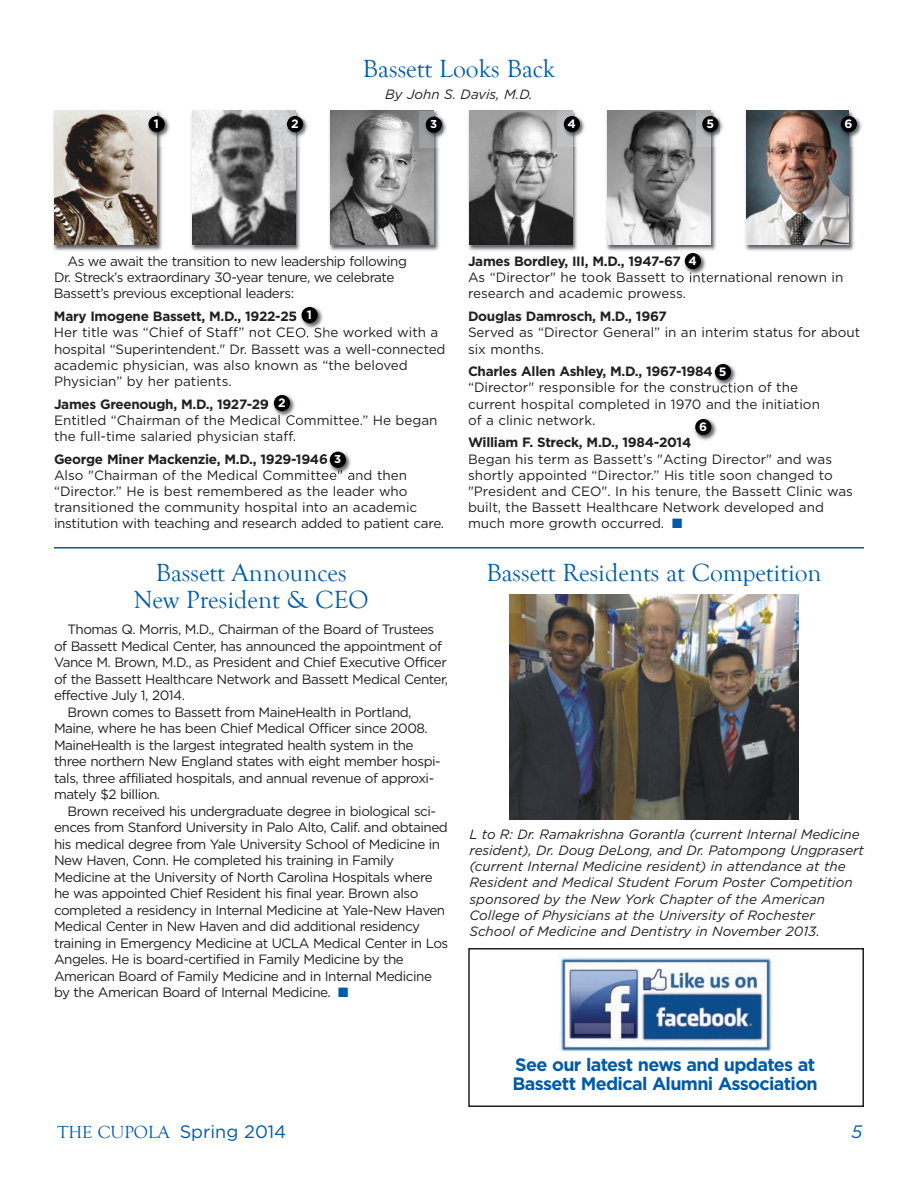
<style>
.page{position:relative;width:918px;height:1188px;background:#fff}
.page>*{position:absolute;margin:0;border:0;box-sizing:border-box;transform-origin:0 0}
.t1{font:25.5px/27px "Goudy Old Style T";color:#015ba9;text-align:center}
.t2{font:700 18px/19.5px "Gotham";letter-spacing:-.035em;color:#015ba9}
.t3{font:18px "Gotham";color:#015ba9}
.t4{font:italic 18px "Gotham";color:#015ba9}
.t5{font:13.5px/16.2px "Gotham";letter-spacing:-.035em;color:#231f20}
.t6{font:13.5px/16.2px "Gotham";color:#231f20}
.t7{font:italic 13.5px/16.2px "Gotham";color:#231f20}
.t8{font:700 13.5px "Gotham";letter-spacing:-.02em;color:#231f20}
.t9{font:700 12.15px "Gotham";color:#fff}
.t10{font:700 11.4px "Gotham";color:#fff}
.s1{color:#015ba9}
.s2{font-family:"Goudy Old Style T"}
</style>
<div class="page">
<img style="left:510px;top:595px;width:288px;height:225px">
<div style="left:468px;top:948px;width:396px;height:159px;border:2px solid #231f20"></div>
<img style="left:560px;top:956px;width:215px;height:95px">
<img style="left:53px;top:110px;width:109px;height:141px">
<img style="left:54px;top:110px;width:103px;height:134px">
<img style="left:191px;top:110px;width:109px;height:141px">
<img style="left:192px;top:110px;width:103px;height:134px">
<img style="left:329px;top:110px;width:110px;height:141px">
<img style="left:331px;top:110px;width:102px;height:134px">
<img style="left:468px;top:110px;width:109px;height:141px">
<img style="left:469px;top:110px;width:103px;height:134px">
<img style="left:606px;top:110px;width:110px;height:141px">
<img style="left:608px;top:110px;width:103px;height:134px">
<img style="left:745px;top:110px;width:109px;height:141px">
<img style="left:746px;top:110px;width:103px;height:134px">
<img style="left:834px;top:111px;width:28px;height:36px">
<div style="left:841px;top:116px;width:16px;height:16px;background:#000;border-radius:50%"></div>
<img style="left:689px;top:418px;width:28px;height:30px">
<div style="left:695px;top:419px;width:16px;height:16px;background:#000;border-radius:50%"></div>
<img style="left:696px;top:111px;width:27px;height:36px">
<div style="left:702px;top:116px;width:16px;height:16px;background:#000;border-radius:50%"></div>
<img style="left:709px;top:363px;width:33px;height:30px">
<div style="left:715px;top:364px;width:16px;height:16px;background:#000;border-radius:50%"></div>
<img style="left:558px;top:111px;width:27px;height:36px">
<div style="left:564px;top:116px;width:16px;height:16px;background:#000;border-radius:50%"></div>
<img style="left:679px;top:248px;width:33px;height:35px">
<div style="left:685px;top:253px;width:16px;height:16px;background:#000;border-radius:50%"></div>
<img style="left:419px;top:111px;width:28px;height:36px">
<div style="left:426px;top:117px;width:16px;height:16px;background:#000;border-radius:50%"></div>
<img style="left:324px;top:451px;width:33px;height:29px">
<div style="left:330px;top:452px;width:16px;height:16px;background:#000;border-radius:50%"></div>
<img style="left:281px;top:111px;width:27px;height:36px">
<div style="left:287px;top:116px;width:16px;height:16px;background:#000;border-radius:50%"></div>
<img style="left:268px;top:394px;width:33px;height:31px">
<div style="left:274px;top:395px;width:16px;height:16px;background:#000;border-radius:50%"></div>
<img style="left:142px;top:111px;width:28px;height:36px">
<div style="left:149px;top:116px;width:16px;height:16px;background:#000;border-radius:50%"></div>
<img style="left:295px;top:306px;width:33px;height:32px">
<div style="left:302px;top:307px;width:16px;height:16px;background:#000;border-radius:50%"></div>
<hr style="left:54px;top:547px;width:810px;height:2px;background:#015ba9">
<p class="t9" style="left:154px;top:119px;width:7px">1</p>
<p class="t9" style="left:291px;top:119px;width:9px">2</p>
<h1 class="t1" style="left:363px;top:55px;width:194px">Bassett Looks Back</h1>
<p class="t7" style="left:385px;top:88px;width:149px">By John S. Davis, M.D.</p>
<p class="t10" style="left:430px;top:120px;width:9px">3</p>
<p class="t9" style="left:568px;top:119px;width:10px">4</p>
<p class="t9" style="left:706px;top:119px;width:9px">5</p>
<p class="t9" style="left:845px;top:119px;width:10px">6</p>
<p class="t5" style="left:54px;top:254px;width:355px;text-indent:14px">As we await the transition to new leadership following<br>Dr. Streck’s extraordinary 30-year tenure, we celebrate<br>Bassett’s previous exceptional leaders:</p>
<p class="t8" style="left:54px;top:312px;width:245px">Mary Imogene Bassett, M.D., 1922-25</p>
<p class="t6" style="left:54px;top:326px;width:393px">Her title was “Chief of Staff” not CEO. She worked with a hospital “Superintendent." Dr. Bassett was a well-connected academic physician, was also known as “the beloved Physician” by her patients.</p>
<p class="t8" style="left:54px;top:399px;width:216px">James Greenough, M.D., 1927-29</p>
<p class="t6" style="left:54px;top:413px;width:385px">Entitled “Chairman of the Medical Committee.” He began the full-time salaried physician staff.</p>
<p class="t8" style="left:54px;top:454px;width:275px">George Miner Mackenzie, M.D., 1929-1946</p>
<p class="t6" style="left:54px;top:468px;width:392px">Also "Chairman of the Medical Committee" and then “Director.” He is best remembered as the leader who transitioned the community hospital into an academic institution with teaching and research added to patient care.</p>
<p class="t9" style="left:307px;top:310px;width:7px">1</p>
<p class="t9" style="left:278px;top:398px;width:9px">2</p>
<p class="t10" style="left:334px;top:455px;width:9px">3</p>
<p class="t8" style="left:468px;top:257px;width:214px">James Bordley, III, M.D., 1947-67</p>
<p class="t6" style="left:468px;top:271px;width:377px">As “Director" he took Bassett to international renown in research and academic prowess.</p>
<p class="t8" style="left:468px;top:312px;width:200px">Douglas Damrosch, M.D., 1967</p>
<p class="t6" style="left:468px;top:326px;width:394px">Served as “Director General” in an interim status for about six months.</p>
<p class="t8" style="left:468px;top:367px;width:246px">Charles Allen Ashley, M.D., 1967-1984</p>
<p class="t6" style="left:468px;top:381px;width:354px">“Director" responsible for the construction of the current hospital completed in 1970 and the initiation of a clinic network.</p>
<p class="t8" style="left:468px;top:438px;width:225px">William F. Streck, M.D., 1984-2014</p>
<p class="t6" style="left:468px;top:452px;width:387px">Began his term as Bassett’s "Acting Director" and was shortly appointed “Director.” His title soon changed to "President and CEO". In his tenure, the Bassett Clinic was built, the Bassett Healthcare Network developed and much more growth occurred. <span class="s1">■</span></p>
<p class="t9" style="left:688px;top:256px;width:10px">4</p>
<p class="t9" style="left:719px;top:367px;width:9px">5</p>
<p class="t9" style="left:699px;top:422px;width:10px">6</p>
<h1 class="t1" style="left:134px;top:559px;width:236px">Bassett Announces new President &amp; Ceo</h1>
<h1 class="t1" style="left:486px;top:559px;width:337px">Bassett Residents at Competition</h1>
<p class="t5" style="left:68px;top:623px;width:368px">Thomas Q. Morris, M.D., Chairman of the Board of Trustees</p>
<p class="t5" style="left:54px;top:639px;width:390px">of Bassett Medical Center, has announced the appointment of</p>
<p class="t5" style="left:54px;top:656px;width:394px">Vance M. Brown, M.D., as President and Chief Executive Officer</p>
<p class="t5" style="left:54px;top:672px;width:396px">of the Bassett Healthcare Network and Bassett Medical Center,</p>
<p class="t5" style="left:54px;top:689px;width:133px">effective July 1, 2014.</p>
<p class="t5" style="left:68px;top:705px;width:346px">Brown comes to Bassett from MaineHealth in Portland,</p>
<p class="t5" style="left:54px;top:722px;width:375px">Maine, where he has been Chief Medical Officer since 2008.</p>
<p class="t5" style="left:54px;top:738px;width:361px">MaineHealth is the largest integrated health system in the</p>
<p class="t5" style="left:54px;top:755px;width:388px">three northern New England states with eight member hospi-</p>
<p class="t5" style="left:54px;top:771px;width:382px">tals, three affiliated hospitals, and annual revenue of approxi-</p>
<p class="t5" style="left:54px;top:788px;width:108px">mately $2 billion.</p>
<p class="t5" style="left:68px;top:804px;width:370px">Brown received his undergraduate degree in biological sci-</p>
<p class="t5" style="left:54px;top:821px;width:395px">ences from Stanford University in Palo Alto, Calif. and obtained</p>
<p class="t5" style="left:54px;top:837px;width:388px">his medical degree from Yale University School of Medicine in</p>
<p class="t5" style="left:54px;top:854px;width:342px">New Haven, Conn. He completed his training in Family</p>
<p class="t5" style="left:54px;top:870px;width:380px">Medicine at the University of North Carolina Hospitals where</p>
<p class="t5" style="left:54px;top:887px;width:366px">he was appointed Chief Resident his final year. Brown also</p>
<p class="t5" style="left:54px;top:903px;width:393px">completed a residency in Internal Medicine at Yale-New Haven</p>
<p class="t5" style="left:54px;top:920px;width:368px">Medical Center in New Haven and did additional residency</p>
<p class="t5" style="left:54px;top:936px;width:396px">training in Emergency Medicine at UCLA Medical Center in Los</p>
<p class="t5" style="left:54px;top:953px;width:351px">Angeles. He is board-certified in Family Medicine by the</p>
<p class="t5" style="left:54px;top:969px;width:379px">American Board of Family Medicine and in Internal Medicine</p>
<p class="t5" style="left:54px;top:986px;width:296px">by the American Board of Internal Medicine. <span class="s1">■</span></p>
<p class="t7" style="left:469px;top:827px;width:396px">L to R: Dr. Ramakrishna Gorantla (current Internal Medicine resident), Dr. Doug DeLong, and Dr. Patompong Ungprasert (current Internal Medicine resident) in attendance at the Resident and Medical Student Forum Poster Competition sponsored by the New York Chapter of the American College of Physicians at the University of Rochester<br>School of Medicine and Dentistry in November 2013.</p>
<h2 class="t2" style="left:513px;top:1056px;width:307px">See our latest news and updates at<br>Bassett Medical Alumni Association</h2>
<h2 class="t3" style="left:58px;top:1126px;width:230px"><span class="s2">The CuPoLA</span> Spring 2014</h2>
<h2 class="t4" style="left:852px;top:1126px;width:12px">5</h2>
</div>
